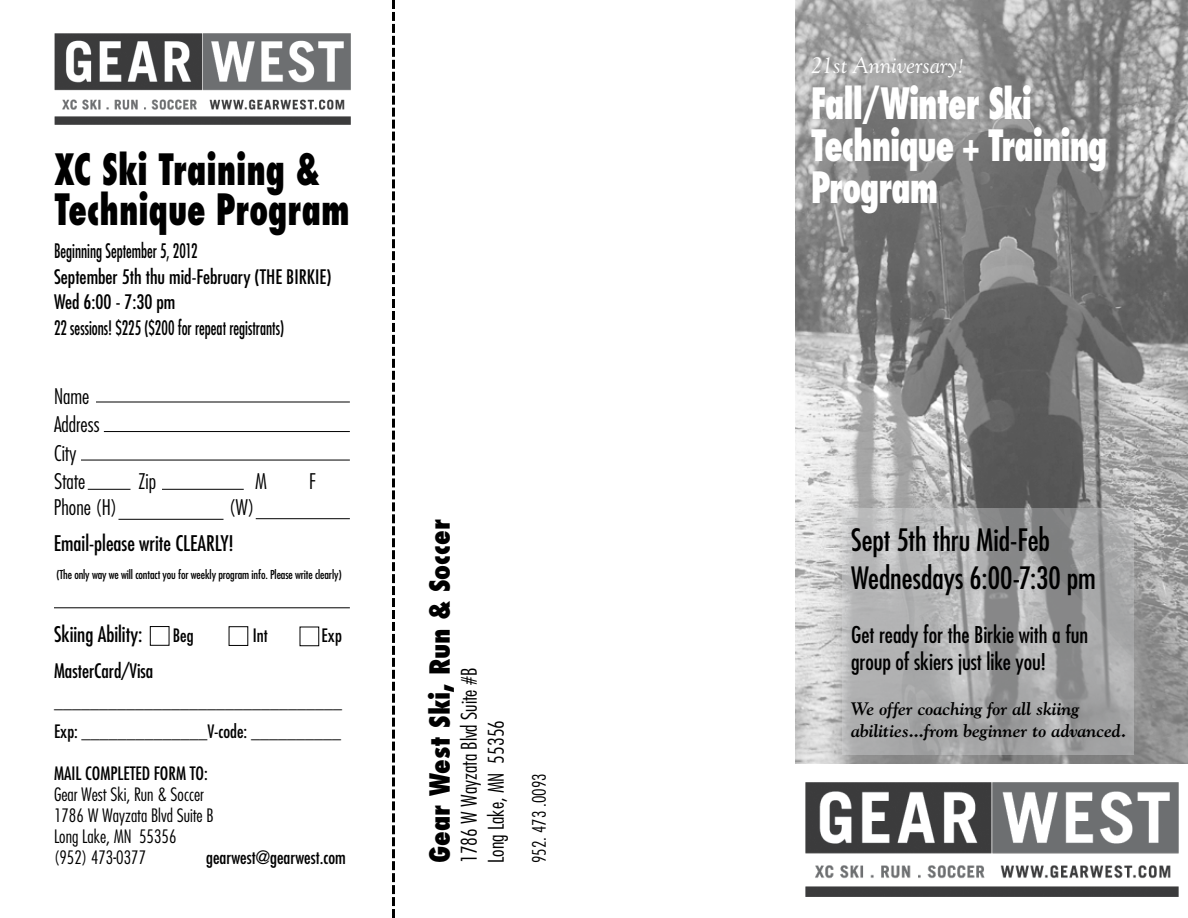
<style>
.page{position:relative;width:1188px;height:918px;background:#fff}
.page>*{position:absolute;margin:0;border:0;box-sizing:border-box;transform-origin:0 0}
.t1{font:800 condensed 42px/42px "Futura Std";letter-spacing:-.03em;color:#fff;scale:.81 1}
.t2{font:800 condensed 42px/40.5px "Futura Std";letter-spacing:-.005em;color:#000;scale:.81 1}
.t3{font:condensed 30px/37.5px "Futura Std";letter-spacing:-.005em;color:#000}
.t4{font:800 condensed 27px "Futura Std";color:#000}
.t5{font:condensed 22.5px/27px "Futura Std";letter-spacing:-.005em;color:#000}
.t6{font:italic 22.5px "Goudy";color:#fff}
.t7{font:300 condensed 21px/28.5px "Futura Std";color:#000}
.t8{font:condensed 21px "Futura Std";color:#000}
.t9{font:condensed 19.5px/25.5px "Futura Std";color:#000;scale:.81 1}
.t10{font:condensed 19.5px "Futura Std";color:#000}
.t11{font:condensed 18px/30px "Futura Std";color:#000}
.t12{font:300 condensed 18px/21px "Futura Std";color:#000}
.t13{font:italic 700 18px/22.5px "Goudy";letter-spacing:-.01em;color:#000}
.t14{font:condensed 12px "Futura Std";letter-spacing:-.01em;color:#000}
</style>
<div class="page">
<img style="left:795px;top:0;width:393px;height:764px">
<svg style="left:392px;top:0;width:3px;height:918px"></svg>
<img style="left:843px;top:508px;width:291px;height:247px">
<hr style="left:96px;top:402px;width:254px;height:1px;background:#000">
<hr style="left:104px;top:431px;width:246px;height:1px;background:#000">
<hr style="left:81px;top:460px;width:269px;height:1px;background:#000">
<hr style="left:88px;top:489px;width:42px;height:1px;background:#000">
<hr style="left:162px;top:489px;width:82px;height:1px;background:#000">
<hr style="left:118px;top:519px;width:106px;height:1px;background:#000">
<hr style="left:256px;top:518px;width:94px;height:1px;background:#000">
<hr style="left:54px;top:607px;width:296px;height:1px;background:#000">
<div style="left:229px;top:626px;width:19px;height:20px;border:1px solid #000"></div>
<div style="left:150px;top:626px;width:19px;height:20px;border:1px solid #000"></div>
<img style="left:805px;top:782px;width:374px;height:115px">
<img style="left:54px;top:33px;width:297px;height:92px">
<h1 class="t2" style="left:54px;top:149px;width:367px">XC Ski Training &amp;<br>Technique Program</h1>
<p class="t9" style="left:54px;top:238px;width:344px">Beginning September 5, 2012<br>September 5th thu mid-February (THE BIRKIE)<br>Wed 6:00 - 7:30 pm<br>22 sessions! $225 ($200 for repeat registrants)</p>
<p class="t7" style="left:54px;top:382px;width:47px">Name<br>Address<br>City<br>State</p>
<p class="t7" style="left:139px;top:467px;width:19px">Zip</p>
<p class="t7" style="left:255px;top:467px;width:13px">M</p>
<p class="t7" style="left:309px;top:467px;width:9px">F</p>
<p class="t7" style="left:54px;top:493px;width:65px">Phone (H)</p>
<p class="t7" style="left:229px;top:493px;width:27px">(W)</p>
<p class="t8" style="left:54px;top:530px;width:181px">Email-please write CLEARLY!</p>
<p class="t14" style="left:56px;top:567px;width:287px">(The only way we will contact you for weekly program info. Please write clearly)</p>
<p class="t8" style="left:54px;top:622px;width:90px">Skiing Ability:</p>
<p class="t11" style="left:173px;top:620px;width:22px">Beg</p>
<p class="t11" style="left:253px;top:620px;width:16px">Int</p>
<p class="t11" style="left:322px;top:620px;width:22px">Exp</p>
<p class="t10" style="left:54px;top:659px;width:101px">MasterCard/Visa</p>
<p class="t11" style="left:54px;top:686px;width:289px">________________________________<br>Exp: ______________V-code: __________</p>
<p class="t11" style="left:54px;top:758px;width:155px">MAIL COMPLETED FORM TO:</p>
<p class="t12" style="left:54px;top:784px;width:161px">Gear West Ski, Run &amp; Soccer<br>1786 W Wayzata Blvd Suite B<br>Long Lake, MN 55356 (952) 473-0377</p>
<p class="t11" style="left:206px;top:842px;width:141px">gearwest@gearwest.com</p>
<h3 class="t4" style="left:423px;top:863px;width:346px;rotate:-90deg">Gear West Ski, Run &amp; Soccer</h3>
<p class="t7" style="left:456px;top:863px;width:197px;line-height:27px;rotate:-90deg">1786 W Wayzata Blvd Suite #B<br>Long Lake, MN 55356</p>
<p class="t12" style="left:529px;top:863px;width:91px;rotate:-90deg">952. 473 .0093</p>
<p class="t6" style="left:811px;top:52px;width:156px">21st Anniversary!</p>
<h1 class="t1" style="left:811px;top:82px;width:368px">Fall/Winter Ski<br>Technique + Training<br>Program</h1>
<h2 class="t3" style="left:851px;top:521px;width:246px">Sept 5th thru Mid-Feb<br>Wednesdays 6:00-7:30 pm</h2>
<p class="t5" style="left:851px;top:621px;width:239px">Get ready for the Birkie with a fun group of skiers just like you!</p>
<p class="t13" style="left:851px;top:697px;width:277px">We offer coaching for all skiing abilities...from beginner to advanced.</p>
</div>
